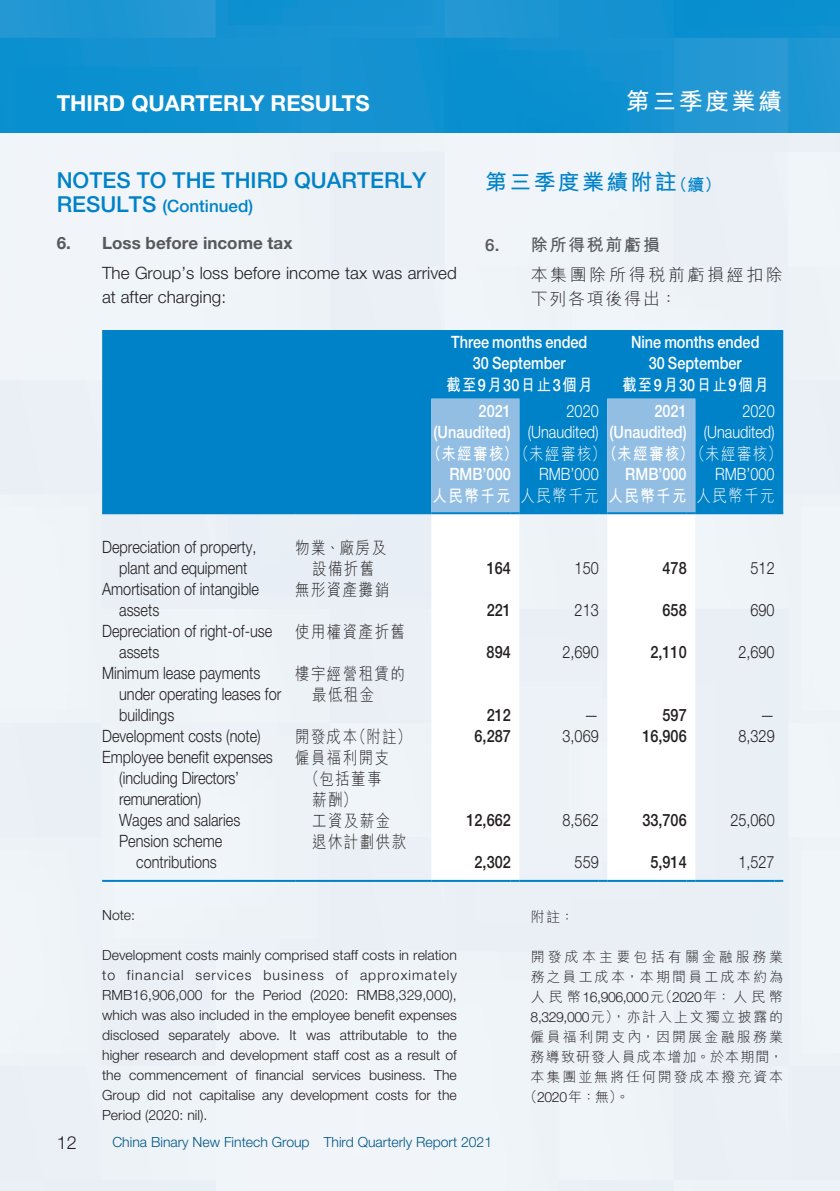
<style>
.page{position:relative;width:840px;height:1191px;background:#fff}
.page>*{position:absolute;margin:0;border:0;box-sizing:border-box;transform-origin:0 0}
.t1{font:700 24px "M Hei HK";letter-spacing:.1em;color:#fff}
.t2{font:500 22px "Helvetica Neue LT Std";color:#0082c8}
.t3{font:700 22px "Helvetica Neue LT Std";color:#fff}
.t4{font:700 22px "M Hei HK";letter-spacing:.1em;color:#0082c8}
.t5{font:300 18px "Helvetica Neue LT Std";color:#231f20}
.t6{font:300 17px/21px "Helvetica Neue LT Std";color:#231f20;scale:.85 1}
.t7{font:500 17px/21px "Helvetica Neue LT Std";color:#fff;text-align:center;scale:.85 1}
.t8{font:300 17px/21px "M Hei HK";letter-spacing:.1em;color:#231f20;text-align:center;scale:.85 1}
.t9{font:700 17px "M Hei HK";letter-spacing:.1em;color:#fff;scale:.85 1}
.t10{font:300 17px/21px "Helvetica Neue LT Std";color:#fff;text-align:right;scale:.85 1}
.t11{font:500 17px "Helvetica Neue LT Std";color:#231f20;scale:.85 1}
.t12{font:300 17px/24px "Helvetica Neue LT Std";color:#231f20}
.t13{font:300 17px/29.6px "M Hei HK";letter-spacing:.155em;color:#231f20}
.t14{font:700 17px "Helvetica Neue LT Std";color:#57585a}
.t15{font:500 17px "Helvetica Neue LT Std";color:#0082c8}
.t16{font:300 17px "M Hei HK";letter-spacing:.1em;color:#231f20}
.t17{font:300 14px/20px "Helvetica Neue LT Std";color:#231f20;text-align:justify}
.t18{font:300 14px "M Hei HK";letter-spacing:.145em;color:#231f20}
.t19{font:300 14px "Helvetica Neue LT Std";color:#005585}
.t20{font:300 14px/20px "M Hei HK";letter-spacing:.195em;color:#231f20}
.t21{font:300 14px "Helvetica Neue LT Std";letter-spacing:-.03em;color:#231f20}
.t22{font:300 14px "M Hei HK";letter-spacing:.085em;color:#231f20}
.s1{font-size:17px}
.s2{font-family:"Helvetica Neue LT Std";font-weight:500}
.s3{font-family:"Helvetica Neue LT Std";font-weight:500;color:#57585a}
.s4{font-weight:700;color:#57585a}
.s5{font-weight:500}
.s6{font-weight:300}
.s7{font-family:"M Hei HK"}
.s8{font-family:"Helvetica Neue LT Std"}
</style>
<div class="page">
<div style="left:0;top:132px;width:839px;height:1059px;background:#eef3f8"></div>
<svg style="left:0;top:0;width:839px;height:132px;background:#1492d0"></svg>
<div style="left:102px;top:330px;width:680px;height:182px;background:#0082c8"></div>
<svg style="left:431px;top:514px;width:263px;height:366px"></svg>
<hr style="left:102px;top:880px;width:193px;height:2px;background:#0082c8">
<hr style="left:295px;top:880px;width:136px;height:2px;background:#0082c8">
<hr style="left:431px;top:880px;width:79px;height:2px;background:#0082c8">
<svg style="left:510px;top:880px;width:9px;height:2px"></svg>
<hr style="left:519px;top:880px;width:79px;height:2px;background:#0082c8">
<svg style="left:598px;top:880px;width:9px;height:2px"></svg>
<hr style="left:607px;top:880px;width:79px;height:2px;background:#0082c8">
<svg style="left:686px;top:880px;width:8px;height:2px"></svg>
<hr style="left:694px;top:880px;width:80px;height:2px;background:#0082c8">
<hr style="left:102px;top:512px;width:193px;height:2px;background:#0082c8">
<hr style="left:295px;top:512px;width:136px;height:2px;background:#0082c8">
<svg style="left:431px;top:399px;width:263px;height:115px;background:#60a9da"></svg>
<hr style="left:694px;top:512px;width:80px;height:2px;background:#0082c8">
<svg style="left:774px;top:880px;width:8px;height:2px"></svg>
<svg style="left:774px;top:512px;width:8px;height:2px"></svg>
<h2 class="t3" style="left:57px;top:90px;width:314px">THIRD QUARTERLY RESULTS</h2>
<h1 class="t1" style="left:625px;top:84px;width:157px">第三季度業績</h1>
<h2 class="t4" style="left:485px;top:166px;width:238px">第三季度業績附註<span class="s1">（續）</span></h2>
<h2 class="t2" style="left:57px;top:167px;width:31px">Notes</h2>
<h2 class="t2" style="left:137px;top:167px;width:51px">to the</h2>
<h2 class="t2" style="left:221px;top:167px;width:27px">Third</h2>
<h2 class="t2" style="left:294px;top:167px;width:32px">Quarterly</h2>
<h2 class="t2" style="left:57px;top:191px;width:31px">Results</h2>
<p class="t15" style="left:162px;top:196px;width:92px">(Continued)</p>
<p class="t14" style="left:57px;top:233px;width:237px">6. Loss before income tax</p>
<p class="t12" style="left:102px;top:261px;width:356px">The Group’s loss before income tax was arrived at after charging:</p>
<p class="t7" style="left:451px;top:331px;width:162px">Three months ended<br>30 September</p>
<p class="t7" style="left:630px;top:331px;width:152px">Nine months ended<br>30 September</p>
<p class="t9" style="left:446px;top:372px;width:174px">截至<span class="s2">9</span>月<span class="s2">30</span>日止<span class="s2">3</span>個月</p>
<p class="t9" style="left:621px;top:372px;width:174px">截至<span class="s2">9</span>月<span class="s2">30</span>日止<span class="s2">9</span>個月</p>
<p class="t7" style="left:478px;top:400px;width:39px">2021</p>
<p class="t10" style="left:566px;top:400px;width:39px">2020</p>
<p class="t7" style="left:654px;top:400px;width:39px">2021</p>
<p class="t13" style="left:530px;top:230px;width:254px;text-indent:-45px"><span class="s3">6.</span> <span class="s4">除所得稅前虧損<br></span>本集團除所得稅前虧損經扣除</p>
<p class="t16" style="left:530px;top:290px;width:148px">下列各項後得出：</p>
<p class="t10" style="left:433px;top:400px;width:402px">2020<br><span class="s5">(Unaudited)</span> (Unaudited) <span class="s5">(Unaudited)</span> (Unaudited)</p>
<p class="t9" style="left:426px;top:441px;width:419px">（未經審核）<span class="s6">（未經審核）</span>（未經審核）<span class="s6">（未經審核）</span></p>
<p class="t7" style="left:449px;top:463px;width:74px">RMB’000</p>
<p class="t10" style="left:539px;top:463px;width:71px">RMB’000</p>
<p class="t7" style="left:625px;top:463px;width:74px">RMB’000</p>
<p class="t10" style="left:714px;top:463px;width:71px">RMB’000</p>
<p class="t9" style="left:432px;top:483px;width:403px">人民幣千元 <span class="s6">人民幣千元</span> 人民幣千元 <span class="s6">人民幣千元</span></p>
<p class="t6" style="left:102px;top:536px;width:183px;text-align:center">Depreciation of property, plant and equipment</p>
<p class="t8" style="left:295px;top:537px;width:109px">物業、廠房及設備折舊</p>
<p class="t6" style="left:119px;top:578px;width:166px;text-indent:-17px">Amortisation of intangible assets</p>
<p class="t8" style="left:295px;top:579px;width:112px">無形資產攤銷</p>
<p class="t6" style="left:119px;top:620px;width:181px;text-indent:-17px">Depreciation of right-of-use assets</p>
<p class="t8" style="left:295px;top:621px;width:131px">使用權資產折舊</p>
<p class="t6" style="left:119px;top:662px;width:192px;text-indent:-17px">Minimum lease payments under operating leases for buildings</p>
<p class="t8" style="left:312px;top:663px;width:111px;text-align:left;text-indent:-17px">樓宇經營租賃的最低租金</p>
<p class="t11" style="left:486px;top:558px;width:30px">164</p>
<p class="t6" style="left:574px;top:557px;width:30px">150</p>
<p class="t11" style="left:662px;top:558px;width:30px">478</p>
<p class="t6" style="left:750px;top:557px;width:30px">512</p>
<p class="t11" style="left:486px;top:600px;width:30px">221</p>
<p class="t6" style="left:574px;top:599px;width:30px">213</p>
<p class="t11" style="left:662px;top:600px;width:30px">658</p>
<p class="t6" style="left:750px;top:599px;width:30px">690</p>
<p class="t11" style="left:486px;top:642px;width:30px">894</p>
<p class="t6" style="left:562px;top:641px;width:44px">2,690</p>
<p class="t11" style="left:650px;top:642px;width:44px">2,110</p>
<p class="t6" style="left:738px;top:641px;width:44px">2,690</p>
<p class="t11" style="left:486px;top:705px;width:30px">212</p>
<p class="t6" style="left:584px;top:704px;width:19px">—</p>
<p class="t11" style="left:662px;top:705px;width:30px">597</p>
<p class="t6" style="left:759px;top:704px;width:19px">—</p>
<p class="t6" style="left:102px;top:725px;width:188px">Development costs (note)</p>
<p class="t8" style="left:295px;top:726px;width:138px">開發成本（附註）</p>
<p class="t11" style="left:474px;top:726px;width:44px">6,287</p>
<p class="t6" style="left:562px;top:725px;width:44px">3,069</p>
<p class="t11" style="left:642px;top:726px;width:53px">16,906</p>
<p class="t6" style="left:738px;top:725px;width:44px">8,329</p>
<p class="t6" style="left:119px;top:746px;width:182px;text-indent:-17px">Employee benefit expenses (including Directors’ remuneration)</p>
<p class="t8" style="left:295px;top:747px;width:112px">僱員福利開支</p>
<p class="t8" style="left:305px;top:768px;width:92px">（包括董事</p>
<p class="t8" style="left:312px;top:789px;width:54px">薪酬）</p>
<p class="t6" style="left:119px;top:809px;width:144px">Wages and salaries</p>
<p class="t8" style="left:312px;top:810px;width:93px">工資及薪金</p>
<p class="t11" style="left:466px;top:810px;width:53px">12,662</p>
<p class="t6" style="left:562px;top:809px;width:44px">8,562</p>
<p class="t11" style="left:642px;top:810px;width:53px">33,706</p>
<p class="t6" style="left:730px;top:809px;width:53px">25,060</p>
<p class="t6" style="left:136px;top:830px;width:103px;text-indent:-17px">Pension scheme contributions</p>
<p class="t8" style="left:312px;top:831px;width:112px">退休計劃供款</p>
<p class="t11" style="left:474px;top:852px;width:44px">2,302</p>
<p class="t6" style="left:574px;top:851px;width:30px">559</p>
<p class="t11" style="left:650px;top:852px;width:44px">5,914</p>
<p class="t6" style="left:738px;top:851px;width:44px">1,527</p>
<p class="t17" style="left:102px;top:905px;width:34px">Note:</p>
<p class="t17" style="left:102px;top:945px;width:356px">Development costs mainly comprised staff costs in relation to financial services business of approximately RMB16,906,000 for the Period (2020: RMB8,329,000), which was also included in the employee benefit expenses disclosed separately above. It was attributable to the higher research and development staff cost as a result of the commencement of financial services business. The Group did not capitalise any development costs for the Period (2020: nil).</p>
<p class="t5" style="left:57px;top:1131px;width:22px">12</p>
<p class="t19" style="left:112px;top:1133px;width:381px">China Binary New Fintech Group Third Quarterly Report 2021</p>
<p class="t18" style="left:530px;top:910px;width:45px">附註：</p>
<p class="t20" style="left:530px;top:947px;width:254px">開發成本主要包括有關金融服務業務之員工成本，本期間員工成本約為</p>
<p class="t21" style="left:530px;top:988px;width:254px"><span class="s7">人民幣</span>16,906,000<span class="s7">元（</span>2020<span class="s7">年：人民幣</span></p>
<p class="t18" style="left:530px;top:1010px;width:254px"><span class="s8">8,329,000</span>元），亦計入上文獨立披露的</p>
<p class="t18" style="left:530px;top:1030px;width:254px">僱員福利開支內，因開展金融服務業</p>
<p class="t22" style="left:530px;top:1050px;width:254px">務導致研發人員成本增加。於本期間，</p>
<p class="t18" style="left:530px;top:1070px;width:254px">本集團並無將任何開發成本撥充資本</p>
<p class="t18" style="left:523px;top:1090px;width:107px">（<span class="s8">2020</span>年：無）。</p>
</div>
